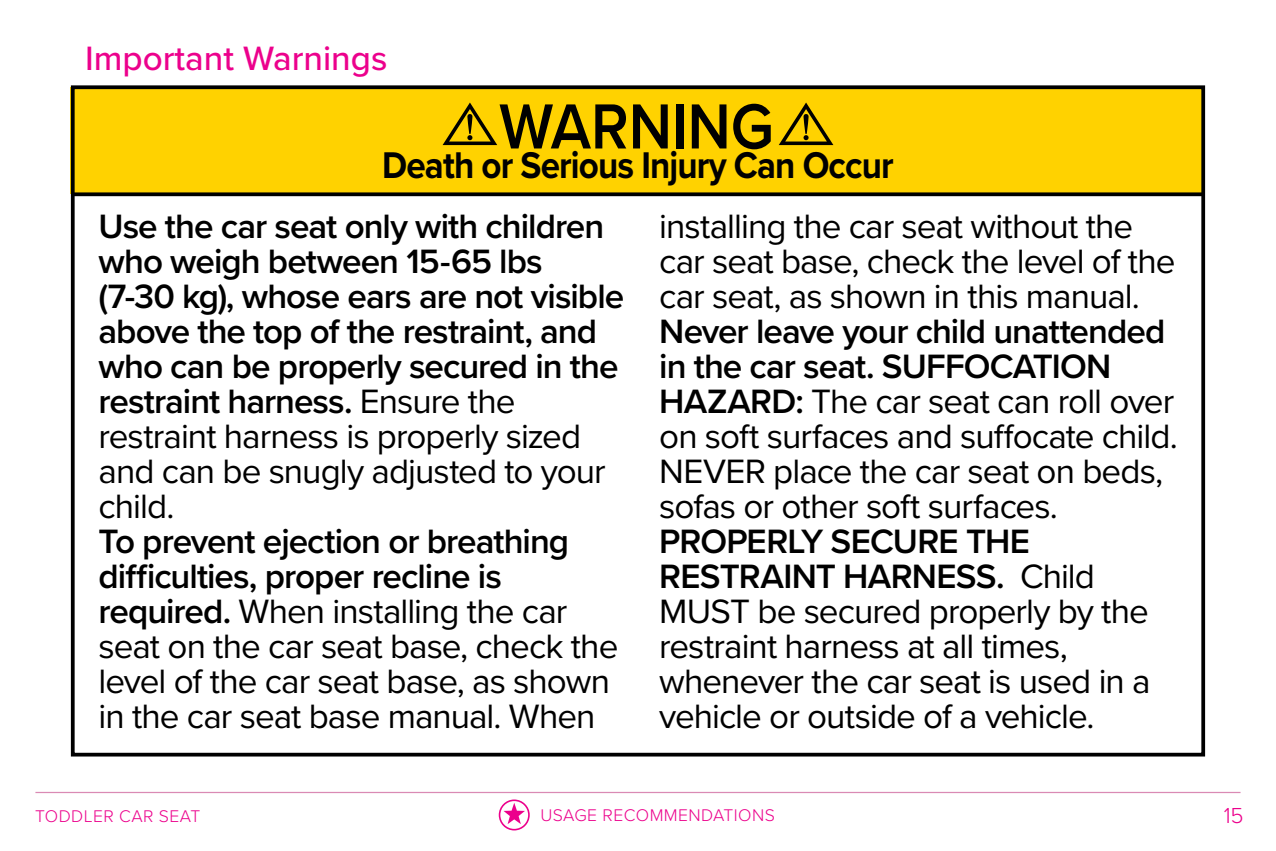
<style>
.page{position:relative;width:1276px;height:851px;background:#fff}
.page>*{position:absolute;margin:0;border:0;box-sizing:border-box;transform-origin:0 0}
.t1{font:600 66px "Proxima Nova";color:#000;scale:.91 1}
.t2{font:700 38.5px "Proxima Nova";letter-spacing:-.025em;color:#000;scale:.91 1}
.t3{font:35px/35px "Proxima Nova";letter-spacing:-.03em;color:#000}
.t4{font:600 35px/35px "Proxima Nova";letter-spacing:-.03em;color:#000}
.t5{font:500 35px "Proxima Nova";color:#ec008c}
.t6{font:300 22.5px "Proxima Nova";color:#ec008c}
.t7{font:300 17.5px "Proxima Nova";letter-spacing:.025em;color:#ec008c}
.s1{font-weight:400}
.s2{font-weight:600}
</style>
<div class="page">
<svg style="left:499px;top:799px;width:31px;height:31px"></svg>
<hr style="left:35px;top:791px;width:1205px;height:2px;background:#da8ab4">
<div style="left:71px;top:87px;width:1134px;height:106px;background:#ffd200"></div>
<svg style="left:76px;top:192px;width:1124px;height:4px;background:#1b1600"></svg>
<div style="left:71px;top:85px;width:1134px;height:671px;border:4px solid #000"></div>
<svg style="left:778px;top:102px;width:55px;height:43px"></svg>
<svg style="left:442px;top:102px;width:55px;height:43px"></svg>
<p class="t5" style="left:85px;top:32px;width:304px">Important Warnings</p>
<h1 class="t1" style="left:499px;top:77px;width:303px">WARNING</h1>
<p class="t2" style="left:382px;top:136px;width:563px">Death or Serious Injury Can Occur</p>
<p class="t4" style="left:99px;top:208px;width:527px">Use the car seat only with children who weigh between 15-65 lbs (7-30 kg), whose ears are not visible above the top of the restraint, and who can be properly secured in the restraint harness. <span class="s1">Ensure the restraint harness is properly sized and can be snugly adjusted to your child.</span></p>
<p class="t3" style="left:99px;top:522px;width:521px"><span class="s2">To prevent ejection or breathing difficulties, proper recline is required.</span> When installing the car seat on the car seat base, check the level of the car seat base, as shown in the car seat base manual. When</p>
<p class="t3" style="left:659px;top:207px;width:518px">installing the car seat without the car seat base, check the level of the car seat, as shown in this manual.</p>
<p class="t3" style="left:659px;top:312px;width:520px"><span class="s2">Never leave your child unattended in the car seat. SUFFOCATION<br>HAZARD:</span> The car seat can roll over on soft surfaces and suffocate child.<br>NEVER place the car seat on beds, sofas or other soft surfaces.</p>
<p class="t3" style="left:659px;top:522px;width:493px"><span class="s2">PROPERLY SECURE THE<br>RESTRAINT HARNESS.</span> Child<br>MUST be secured properly by the restraint harness at all times, whenever the car seat is used in a vehicle or outside of a vehicle.</p>
<p class="t7" style="left:35px;top:803px;width:167px">TODDLER CAR SEAT</p>
<p class="t7" style="left:540px;top:802px;width:236px">USAGE RECOMMENDATIONS</p>
<p class="t6" style="left:1223px;top:798px;width:22px">15</p>
</div>
